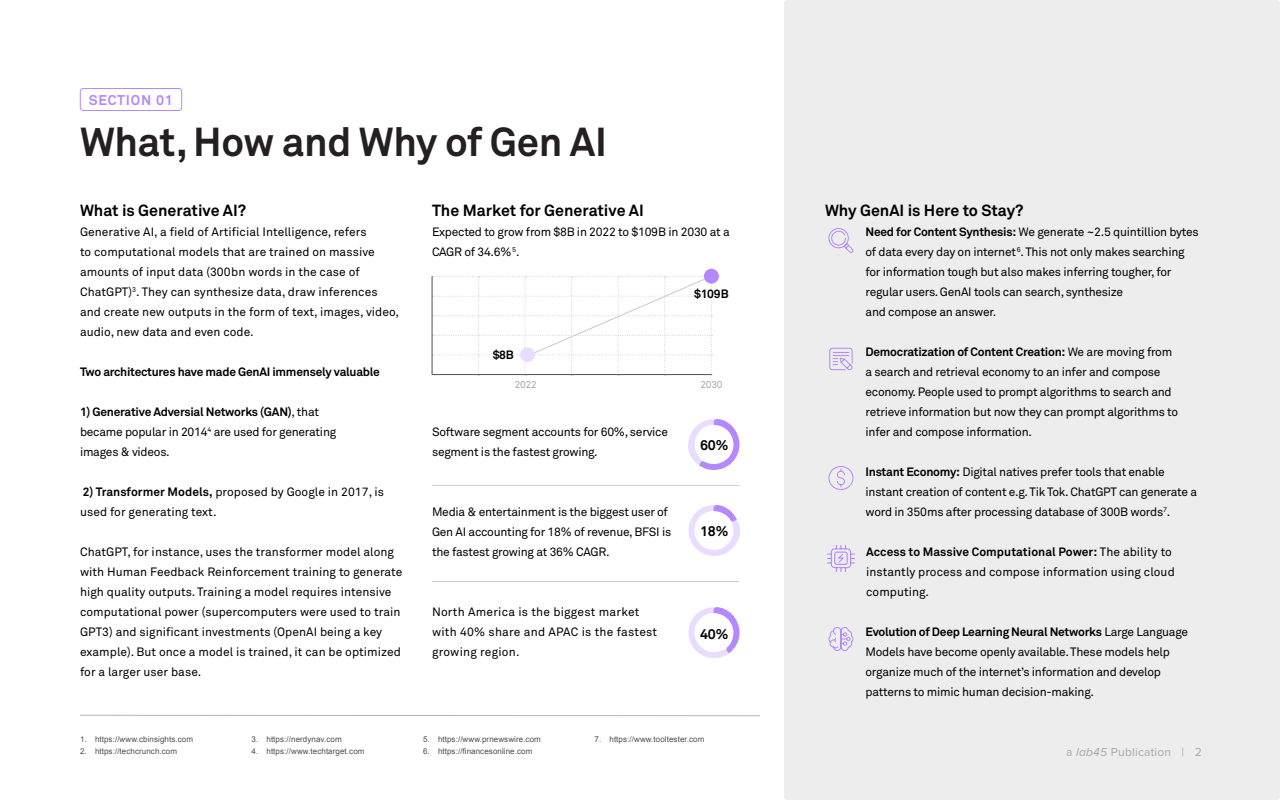
<style>
.page{position:relative;width:1280px;height:800px;background:#fff}
.page>*{position:absolute;margin:0;border:0;box-sizing:border-box;transform-origin:0 0}
.Title_1{font:700 40px "Wipro Akkurat";letter-spacing:-.01em;color:#241f21}
.Subhead_3{font:700 16px "Wipro Akkurat";color:#000}
.Bodycopy{font:700 14px "Wipro Akkurat";color:#000}
.Section_Slug{font:700 14px "Wipro Akkurat";letter-spacing:.06em;color:#b489ff}
.Bodycopy-2{font:12px/20px "Wipro Akkurat";letter-spacing:-.02em;color:#000}
.Bodycopy-3{font:12px/20px "Wipro Akkurat";letter-spacing:.005em;color:#000}
.Bodycopy-4{font:700 12px "Wipro Akkurat";letter-spacing:-.02em;color:#000}
.Bodycopy-5{font:12px/20px "Wipro Akkurat";letter-spacing:.02em;color:#000}
.t1{font:12px "Proxima Nova";letter-spacing:.02em;color:#a7a7a7}
.Bodycopy-6{font:10px "Wipro Akkurat";letter-spacing:-.02em;color:#a7a7a7}
.Reference_Links{font:8px "Arial";letter-spacing:.01em;color:#4e4f4f}
.s1{font-weight:400}
.s2{font-weight:700}
.s3{font-style:italic}
</style>
<div class="page">
<div style="left:784px;top:0;width:496px;height:800px;background:#ededed;border-radius:3px"></div>
<svg style="left:828px;top:466px;width:26px;height:24px"></svg>
<svg style="left:828px;top:627px;width:26px;height:24px"></svg>
<svg style="left:827px;top:545px;width:28px;height:27px"></svg>
<svg style="left:80px;top:715px;width:680px;height:1px"></svg>
<svg style="left:829px;top:347px;width:24px;height:24px"></svg>
<svg style="left:828px;top:228px;width:26px;height:25px"></svg>
<svg style="left:688px;top:419px;width:52px;height:51px"></svg>
<svg style="left:688px;top:505px;width:52px;height:51px"></svg>
<svg style="left:688px;top:607px;width:52px;height:51px"></svg>
<svg style="left:431px;top:276px;width:282px;height:100px"></svg>
<div style="left:520px;top:347px;width:15px;height:15px;background:#e9dcff;border-radius:50%"></div>
<div style="left:704px;top:269px;width:15px;height:15px;background:#b489ff;border-radius:50%"></div>
<hr style="left:432px;top:485px;width:307px;height:1px;background:#cacaca">
<hr style="left:432px;top:581px;width:307px;height:1px;background:#cacaca">
<div style="left:80px;top:88px;width:102px;height:23px;border:1px solid #b489ff;border-radius:3px"></div>
<p class="Section_Slug" style="left:89px;top:91px;width:86px">SECTION 01</p>
<p class="Title_1" style="left:80px;top:117px;width:529px">What, How and Why of Gen AI</p>
<p class="Subhead_3" style="left:80px;top:201px;width:168px">What is Generative AI?</p>
<p class="Bodycopy-3" style="left:80px;top:222px;width:321px">Generative AI, a field of Artificial Intelligence, refers<br>to computational models that are trained on massive amounts of input data (300bn words in the case of ChatGPT)<sup>3</sup>. They can synthesize data, draw inferences and create new outputs in the form of text, images, video, audio, new data and even code.</p>
<p class="Bodycopy-4" style="left:80px;top:364px;width:301px">Two architectures have made GenAI immensely valuable</p>
<p class="Bodycopy-4" style="left:80px;top:404px;width:241px">1) Generative Adversial Networks (GAN)<span class="s1">, that</span></p>
<p class="Bodycopy-2" style="left:80px;top:422px;width:258px">became popular in 2014<sup>4</sup> are used for generating images &amp; videos.</p>
<p class="Bodycopy-3" style="left:80px;top:482px;width:306px"><span class="s2">2) Transformer Models,</span> proposed by Google in 2017, is used for generating text.</p>
<p class="Bodycopy-3" style="left:80px;top:542px;width:324px">ChatGPT, for instance, uses the transformer model along with Human Feedback Reinforcement training to generate high quality outputs. Training a model requires intensive computational power (supercomputers were used to train GPT3) and significant investments (OpenAI being a key example). But once a model is trained, it can be optimized for a larger user base.</p>
<p class="Subhead_3" style="left:432px;top:201px;width:213px">The Market for Generative AI</p>
<p class="Bodycopy-2" style="left:432px;top:222px;width:299px">Expected to grow from $8B in 2022 to $109B in 2030 at a<br>CAGR of 34.6%<sup>5</sup>.</p>
<p class="Bodycopy-4" style="left:694px;top:287px;width:36px">$109B</p>
<p class="Bodycopy-4" style="left:493px;top:348px;width:23px">$8B</p>
<p class="Bodycopy-6" style="left:515px;top:378px;width:24px">2022</p>
<p class="Bodycopy-6" style="left:700px;top:378px;width:24px">2030</p>
<p class="Bodycopy-2" style="left:432px;top:422px;width:238px">Software segment accounts for 60%, service segment is the fastest growing.</p>
<p class="Bodycopy" style="left:700px;top:437px;width:30px">60%</p>
<p class="Bodycopy-2" style="left:432px;top:502px;width:241px">Media &amp; entertainment is the biggest user of<br>Gen AI accounting for 18% of revenue, BFSI is the fastest growing at 36% CAGR.</p>
<p class="Bodycopy" style="left:700px;top:523px;width:30px">18%</p>
<p class="Bodycopy-5" style="left:432px;top:602px;width:227px">North America is the biggest market with 40% share and APAC is the fastest growing region.</p>
<p class="Bodycopy" style="left:700px;top:625px;width:30px">40%</p>
<p class="Reference_Links" style="left:80px;top:734px;width:115px">1. https://www.cbinsights.com</p>
<p class="Reference_Links" style="left:80px;top:746px;width:99px">2. https://techcrunch.com</p>
<p class="Reference_Links" style="left:252px;top:734px;width:92px">3. https://nerdynav.com</p>
<p class="Reference_Links" style="left:252px;top:746px;width:115px">4. https://www.techtarget.com</p>
<p class="Reference_Links" style="left:423px;top:734px;width:119px">5. https://www.prnewswire.com</p>
<p class="Reference_Links" style="left:423px;top:746px;width:111px">6. https://financesonline.com</p>
<p class="Reference_Links" style="left:595px;top:734px;width:111px">7. https://www.tooltester.com</p>
<p class="Subhead_3" style="left:825px;top:201px;width:200px">Why GenAI is Here to Stay?</p>
<p class="Bodycopy-2" style="left:866px;top:222px;width:335px"><span class="s2">Need for Content Synthesis:</span> We generate ~2.5 quintillion bytes of data every day on internet<sup>6</sup>. This not only makes searching for information tough but also makes inferring tougher, for regular users. GenAI tools can search, synthesize<br>and compose an answer.</p>
<p class="Bodycopy-2" style="left:866px;top:342px;width:314px"><span class="s2">Democratization of Content Creation:</span> We are moving from a search and retrieval economy to an infer and compose economy. People used to prompt algorithms to search and retrieve information but now they can prompt algorithms to infer and compose information.</p>
<p class="Bodycopy-2" style="left:866px;top:462px;width:333px"><span class="s2">Instant Economy:</span> Digital natives prefer tools that enable instant creation of content e.g. Tik Tok. ChatGPT can generate a word in 350ms after processing database of 300B words<sup>7</sup>.</p>
<p class="Bodycopy-3" style="left:866px;top:542px;width:310px"><span class="s2">Access to Massive Computational Power:</span> The ability to instantly process and compose information using cloud computing.</p>
<p class="Bodycopy-2" style="left:866px;top:622px;width:324px"><span class="s2">Evolution of Deep Learning Neural Networks</span> Large Language Models have become openly available. These models help organize much of the internet’s information and develop patterns to mimic human decision-making.</p>
<p class="t1" style="left:1066px;top:746px;width:119px">a <span class="s3">lab45</span> Publication |</p>
<p class="t1" style="left:1195px;top:746px;width:9px">2</p>
</div>
